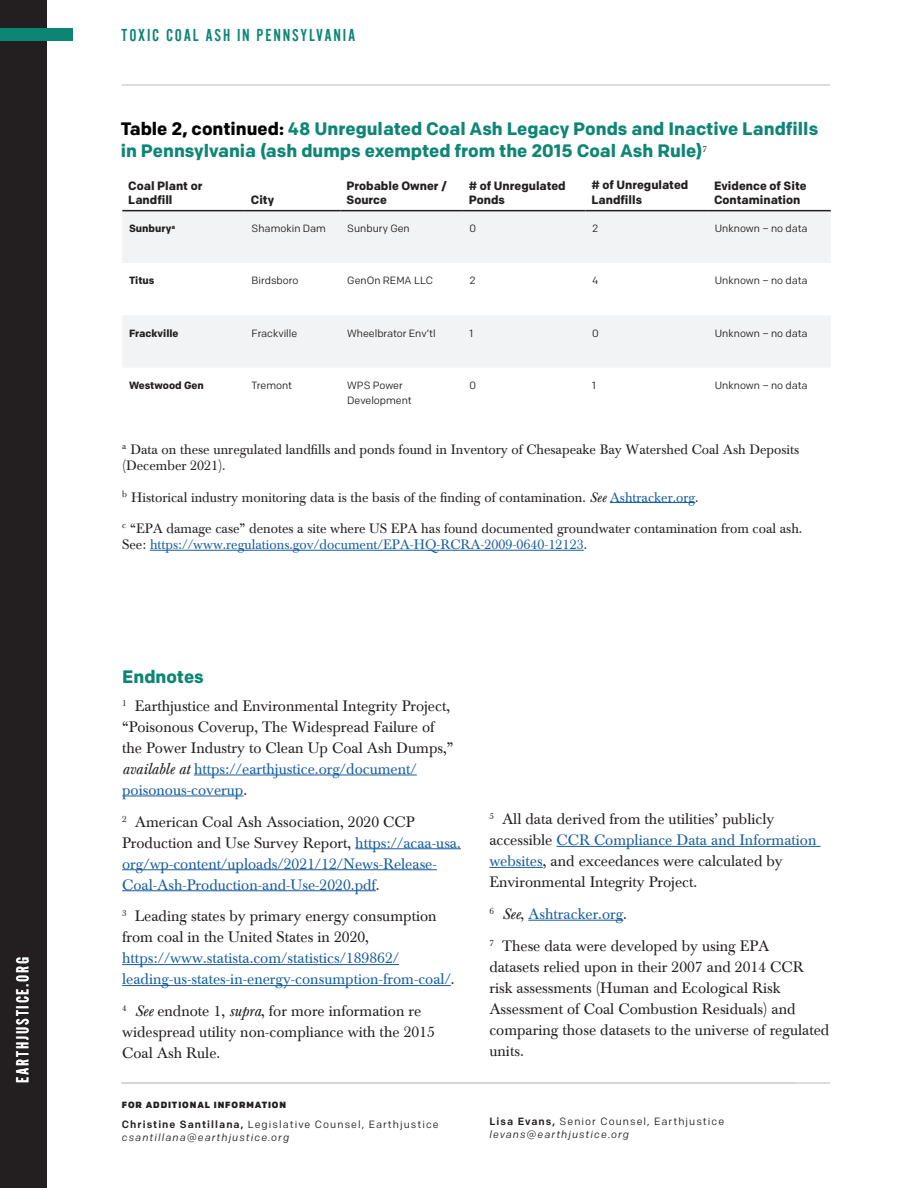
<style>
.page{position:relative;width:918px;height:1188px;background:#fff}
.page>*{position:absolute;margin:0;border:0;box-sizing:border-box;transform-origin:0 0}
.Body__Paragraph_Titl{font:700 18px/21.6px "Colfax";color:#0e8676}
.t1{font:18px "Alternate Gothic Com No 2";letter-spacing:.1em;color:#0c8575}
.t2{font:18px "Alternate Gothic Com No 2";letter-spacing:.1em;color:#fff}
.Body__Paragraph_Titl-2{font:700 18px "Colfax";color:#0c8575}
.Body__Main_Copy_10_1{font:15px/21px "Baskerville BE";color:#231f20}
.Body__Main_Copy_10_1-2{font:15px/21px "Baskerville BE";color:#175d9e}
.Body__Main_Copy_10_1-3{font:13.5px/16.2px "Baskerville BE";color:#231f20}
.t3{font:700 12px/14.4px "Colfax";color:#231f20}
.t4{font:10.5px/15px "Colfax";color:#231f20}
.t5{font:10.5px "Colfax";letter-spacing:.1em;color:#231f20}
.t6{font:italic 10.5px "Colfax";letter-spacing:.1em;color:#231f20}
.t7{font:700 10.5px "Colfax";color:#231f20}
.Contact__Title_7_9pt{font:900 9px "Colfax";letter-spacing:.1em;color:#231f20}
.s1{color:#000}
.s2{font-style:italic}
.s3{color:#175d9e}
.s4{color:#231f20}
.s5{font-weight:500}
.s6{font-style:italic;color:#231f20}
</style>
<div class="page">
<div style="left:0;top:0;width:47px;height:1188px;background:#231f20"></div>
<hr style="left:122px;top:1082px;width:708px;height:2px;background:#d1d2d4">
<div style="left:0;top:29px;width:74px;height:12px;background:#0c8575"></div>
<hr style="left:122px;top:84px;width:708px;height:2px;background:#d1d2d4">
<hr style="left:194px;top:775px;width:223px;height:1px;background:#175d9e">
<hr style="left:122px;top:796px;width:121px;height:1px;background:#175d9e">
<hr style="left:355px;top:848px;width:106px;height:1px;background:#175d9e">
<hr style="left:122px;top:869px;width:315px;height:1px;background:#175d9e">
<hr style="left:122px;top:890px;width:254px;height:1px;background:#175d9e">
<hr style="left:122px;top:964px;width:277px;height:1px;background:#175d9e">
<hr style="left:122px;top:985px;width:329px;height:1px;background:#175d9e">
<hr style="left:610px;top:502px;width:85px;height:1px;background:#175d9e">
<hr style="left:150px;top:550px;width:434px;height:1px;background:#175d9e">
<svg style="left:122px;top:211px;width:709px;height:156px;fill:#f2f3f4"></svg>
<hr style="left:122px;top:210px;width:123px;height:1px;background:#231f20">
<hr style="left:245px;top:210px;width:96px;height:1px;background:#231f20">
<hr style="left:341px;top:210px;width:122px;height:1px;background:#231f20">
<hr style="left:463px;top:210px;width:122px;height:1px;background:#231f20">
<hr style="left:585px;top:210px;width:123px;height:1px;background:#231f20">
<hr style="left:708px;top:210px;width:123px;height:1px;background:#231f20">
<hr style="left:557px;top:846px;width:264px;height:1px;background:#175d9e">
<hr style="left:489px;top:867px;width:54px;height:1px;background:#175d9e">
<hr style="left:528px;top:920px;width:95px;height:1px;background:#175d9e">
<p class="t2" style="left:13px;top:1083px;width:128px;rotate:-90deg">EARTHJUSTICE.ORG</p>
<p class="t1" style="left:122px;top:25px;width:235px">TOXIC COAL ASH IN PENNSYLVANIA</p>
<p class="Body__Paragraph_Titl" style="left:121px;top:118px;width:699px"><span class="s1">Table 2, continued:</span> 48 Unregulated Coal Ash Legacy Ponds and Inactive Landfills in Pennsylvania (ash dumps exempted from the 2015 Coal Ash Rule)<sup>7</sup></p>
<p class="t3" style="left:128px;top:178px;width:76px">Coal Plant or<br>Landfill</p>
<p class="t3" style="left:347px;top:178px;width:102px">Probable Owner /<br>Source</p>
<p class="t3" style="left:469px;top:178px;width:98px"># of Unregulated<br>Ponds</p>
<p class="t3" style="left:591px;top:177px;width:98px;line-height:15px"># of Unregulated<br>Landfills</p>
<p class="t3" style="left:714px;top:178px;width:94px">Evidence of Site<br>Contamination</p>
<p class="t3" style="left:251px;top:192px;width:25px">City</p>
<p class="t7" style="left:129px;top:222px;width:47px">Sunbury<sup>a</sup></p>
<p class="t4" style="left:252px;top:221px;width:76px">Shamokin Dam</p>
<p class="t4" style="left:347px;top:221px;width:64px">Sunbury Gen</p>
<p class="t4" style="left:470px;top:221px;width:8px">0</p>
<p class="t4" style="left:592px;top:221px;width:8px">2</p>
<p class="t4" style="left:715px;top:221px;width:94px">Unknown – no data</p>
<p class="t7" style="left:129px;top:274px;width:27px">Titus</p>
<p class="t4" style="left:252px;top:273px;width:48px">Birdsboro</p>
<p class="t4" style="left:347px;top:273px;width:87px">GenOn REMA LLC</p>
<p class="t4" style="left:470px;top:273px;width:8px">2</p>
<p class="t4" style="left:592px;top:273px;width:8px">4</p>
<p class="t4" style="left:715px;top:273px;width:94px">Unknown – no data</p>
<p class="t7" style="left:129px;top:327px;width:51px">Frackville</p>
<p class="t4" style="left:252px;top:325px;width:47px">Frackville</p>
<p class="t4" style="left:347px;top:325px;width:90px">Wheelbrator Env’tl</p>
<p class="t4" style="left:470px;top:325px;width:5px">1</p>
<p class="t4" style="left:592px;top:325px;width:8px">0</p>
<p class="t4" style="left:715px;top:325px;width:94px">Unknown – no data</p>
<p class="t7" style="left:129px;top:379px;width:76px">Westwood Gen</p>
<p class="t4" style="left:252px;top:378px;width:42px">Tremont</p>
<p class="t4" style="left:347px;top:378px;width:66px">WPS Power<br>Development</p>
<p class="t4" style="left:470px;top:378px;width:8px">0</p>
<p class="t4" style="left:592px;top:378px;width:5px">1</p>
<p class="t4" style="left:715px;top:378px;width:94px">Unknown – no data</p>
<p class="Body__Main_Copy_10_1-3" style="left:122px;top:441px;width:679px"><sup>a</sup> Data on these unregulated landfills and ponds found in Inventory of Chesapeake Bay Watershed Coal Ash Deposits (December 2021).</p>
<p class="Body__Main_Copy_10_1-3" style="left:122px;top:489px;width:578px"><sup>b</sup> Historical industry monitoring data is the basis of the finding of contamination. <span class="s2">See</span> <span class="s3">Ashtracker.org</span>.</p>
<p class="Body__Main_Copy_10_1-3" style="left:122px;top:521px;width:682px"><sup>c</sup> “EPA damage case” denotes a site where US EPA has found documented groundwater contamination from coal ash.<br>See: <span class="s3">https://www.regulations.gov/document/EPA-HQ-RCRA-2009-0640-12123</span>.</p>
<p class="Body__Paragraph_Titl-2" style="left:122px;top:666px;width:83px">Endnotes</p>
<p class="Body__Main_Copy_10_1" style="left:122px;top:696px;width:333px"><sup>1</sup> Earthjustice and Environmental Integrity Project, “Poisonous Coverup, The Widespread Failure of the Power Industry to Clean Up Coal Ash Dumps,” <span class="s2">available at</span> <span class="s3">https://earthjustice.org/document/ poisonous-coverup</span>.</p>
<p class="Body__Main_Copy_10_1-2" style="left:122px;top:811px;width:340px"><sup>2</sup> <span class="s4">American Coal Ash Association, 2020 CCP Production and Use Survey Report,</span> https://acaa-usa. org/wp-content/uploads/2021/12/News-Release-Coal-Ash-Production-and-Use-2020.pdf<span class="s4">.</span></p>
<p class="Body__Main_Copy_10_1-2" style="left:122px;top:906px;width:334px"><sup>3</sup> <span class="s4">Leading states by primary energy consumption from coal in the United States in 2020, </span>https://www.statista.com/statistics/189862/ leading-us-states-in-energy-consumption-from-coal/<span class="s4">.</span></p>
<p class="Body__Main_Copy_10_1" style="left:122px;top:1001px;width:314px"><sup>4</sup> <span class="s2">See</span> endnote 1, <span class="s2">supra</span>, for more information re widespread utility non-compliance with the 2015<br>Coal Ash Rule.</p>
<p class="Contact__Title_7_9pt" style="left:122px;top:1099px;width:166px">FOR ADDITIONAL INFORMATION</p>
<p class="t5" style="left:122px;top:1118px;width:318px"><span class="s5">Christine Santillana,</span> Legislative Counsel, Earthjustice</p>
<p class="t6" style="left:122px;top:1131px;width:169px">csantillana@earthjustice.org</p>
<p class="Body__Main_Copy_10_1" style="left:489px;top:809px;width:329px"><sup>5</sup> All data derived from the utilities’ publicly accessible <span class="s3">CCR Compliance Data and Information websites</span>, and exceedances were calculated by Environmental Integrity Project.</p>
<p class="Body__Main_Copy_10_1-2" style="left:489px;top:904px;width:139px"><sup>6</sup> <span class="s6">See</span><span class="s4">,</span> Ashtracker.org<span class="s4">.</span></p>
<p class="Body__Main_Copy_10_1" style="left:489px;top:936px;width:342px"><sup>7</sup> These data were developed by using EPA<br>datasets relied upon in their 2007 and 2014 CCR risk assessments (Human and Ecological Risk Assessment of Coal Combustion Residuals) and comparing those datasets to the universe of regulated units.</p>
<p class="t5" style="left:489px;top:1115px;width:236px"><span class="s5">Lisa Evans,</span> Senior Counsel, Earthjustice</p>
<p class="t6" style="left:489px;top:1128px;width:141px">levans@earthjustice.org</p>
</div>
